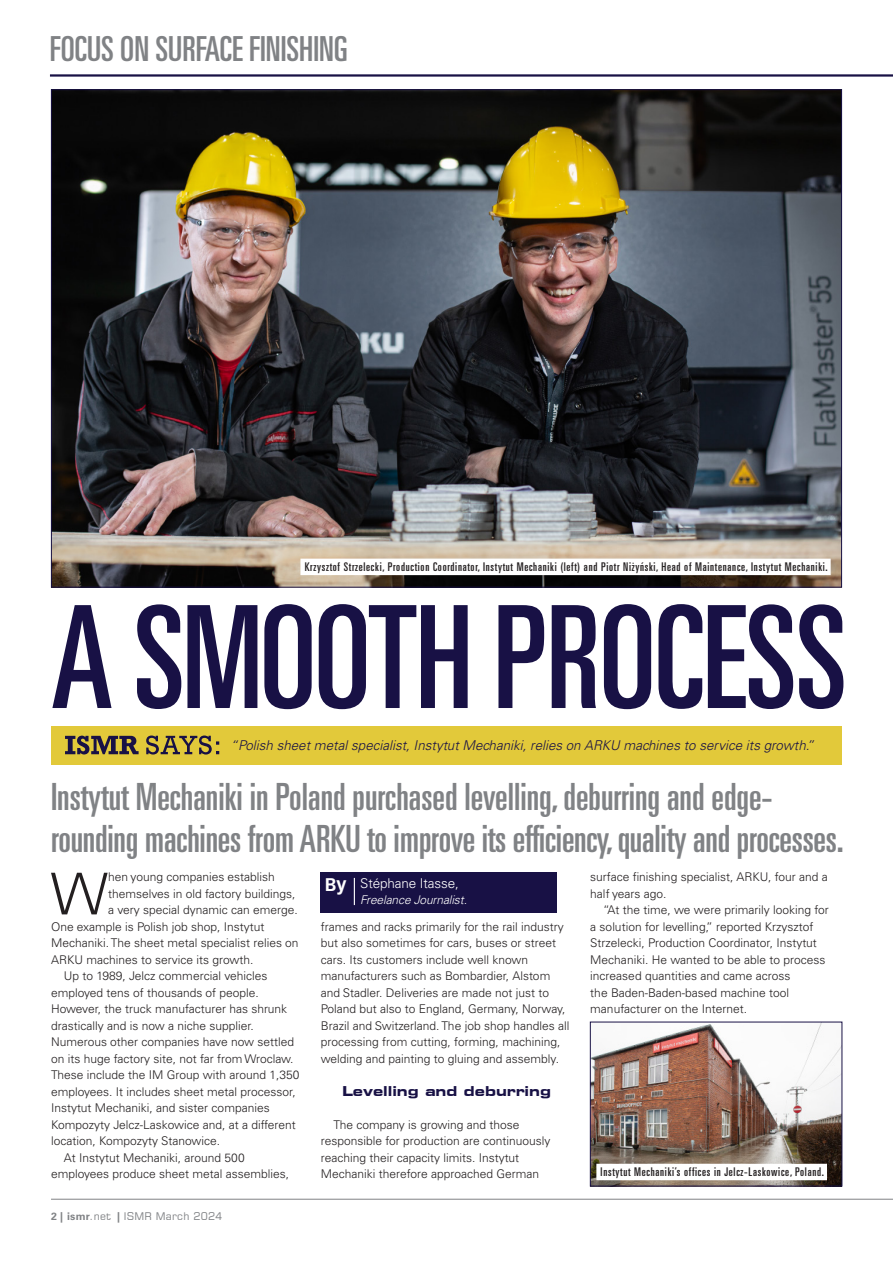
<style>
.page{position:relative;width:893px;height:1263px;background:#fff}
.page>*{position:absolute;margin:0;border:0;box-sizing:border-box;transform-origin:0 0}
.F_Headline{font:142.5px "Univers LT Pro Ult Cond";letter-spacing:-.01em;color:#181145}
.Feat_first_para_drop_cap{font:300 57.75px "Univers LT Pro 45";color:#231f20}
.Subdeck{font:37.5px/42px "Univers LT Pro Ult Cond";letter-spacing:-.005em;color:#808285}
.t1{font:34.5px "Univers LT Pro Ult Cond";color:#808285}
.Sub_head_in_body{font:700 18px "Vectora LT Pro";color:#fff}
.ISMR_Says_quote{font:italic 300 13.5px "Univers LT Pro 45";color:#181145}
.Crosshead{font:700 expanded 13.5px "Square 721 BT";color:#181145}
.Sub_head_in_body-2{font:300 13.5px "Univers LT Pro 45";letter-spacing:-.01em;color:#fff}
.Body_copy{font:300 12px/16.5px "Univers LT Pro 45";color:#231f20}
.Feat_first_para_drop_cap-2{font:300 12px "Univers LT Pro 45";color:#231f20}
.Captions{font:12px "Univers LT Pro Ult Cond";letter-spacing:.06em;color:#231f20}
.Sub_head_in_body-3{font:italic 300 12px "Univers LT Pro 45";letter-spacing:-.01em;color:#fff}
.t2{font:10.5px "Square 721 BT";letter-spacing:.02em;color:#808285}
.s1{font-family:"Univers LT Pro 65";font-weight:700}
</style>
<div class="page">
<hr style="left:51px;top:1199px;width:842px;height:1px;background:#808285">
<hr style="left:50px;top:74px;width:843px;height:3px;background:#181145">
<div style="left:51px;top:726px;width:791px;height:38px;background:#e2c93a"></div>
<svg style="left:65px;top:735px;width:154px;height:19px"></svg>
<div style="left:321px;top:872px;width:236px;height:40px;background:#181145"></div>
<svg style="left:354px;top:878px;width:1px;height:27px"></svg>
<img style="left:592px;top:1024px;width:248px;height:160px">
<div style="left:590px;top:1022px;width:252px;height:164px;border:1px solid #181145"></div>
<div style="left:596px;top:1164px;width:231px;height:16px;background:#fff"></div>
<img style="left:53px;top:91px;width:787px;height:494px">
<div style="left:300px;top:559px;width:531px;height:16px;background:#fff"></div>
<p class="t1" style="left:50px;top:25px;width:299px">FOCUS ON SURFACE FINISHING</p>
<p class="Captions" style="left:305px;top:558px;width:525px">Krzysztof Strzelecki, Production Coordinator, Instytut Mechaniki (left) and Piotr Niżyński, Head of Maintenance, Instytut Mechaniki.</p>
<p class="F_Headline" style="left:51px;top:559px;width:798px">A SMOOTH PROCESS</p>
<p class="ISMR_Says_quote" style="left:231px;top:737px;width:585px">“Polish sheet metal specialist, Instytut Mechaniki, relies on ARKU machines to service its growth.”</p>
<p class="Subdeck" style="left:51px;top:773px;width:794px">Instytut Mechaniki in Poland purchased levelling, deburring and edge&shy;rounding machines from ARKU to improve its efficiency, quality and processes.</p>
<p class="Feat_first_para_drop_cap" style="left:50px;top:856px;width:59px">W</p>
<p class="Feat_first_para_drop_cap-2" style="left:108px;top:869px;width:168px">hen young companies establish</p>
<p class="Feat_first_para_drop_cap-2" style="left:108px;top:886px;width:189px">themselves in old factory buildings,</p>
<p class="Feat_first_para_drop_cap-2" style="left:108px;top:902px;width:191px">a very special dynamic can emerge.</p>
<p class="Feat_first_para_drop_cap-2" style="left:51px;top:919px;width:215px">One example is Polish job shop, Instytut</p>
<p class="Feat_first_para_drop_cap-2" style="left:51px;top:935px;width:249px">Mechaniki. The sheet metal specialist relies on</p>
<p class="Feat_first_para_drop_cap-2" style="left:51px;top:952px;width:204px">ARKU machines to service its growth.</p>
<p class="Body_copy" style="left:51px;top:967px;width:250px;text-indent:13px">Up to 1989, Jelcz commercial vehicles employed tens of thousands of people.<br>However, the truck manufacturer has shrunk drastically and is now a niche supplier.<br>Numerous other companies have now settled on its huge factory site, not far from Wroclaw.<br>These include the IM Group with around 1,350 employees. It includes sheet metal processor, Instytut Mechaniki, and sister companies Kompozyty Jelcz-Laskowice and, at a different location, Kompozyty Stanowice.</p>
<p class="Body_copy" style="left:51px;top:1149px;width:240px;text-indent:13px">At Instytut Mechaniki, around 500 employees produce sheet metal assemblies,</p>
<p class="t2" style="left:51px;top:1209px;width:173px"><span class="s1">2 | ismr</span>.net <span class="s1">|</span> ISMR March 2024</p>
<p class="Sub_head_in_body" style="left:325px;top:873px;width:23px">By</p>
<p class="Sub_head_in_body-2" style="left:360px;top:874px;width:100px">Stéphane Itasse,</p>
<p class="Sub_head_in_body-3" style="left:360px;top:892px;width:108px">Freelance Journalist.</p>
<p class="Body_copy" style="left:321px;top:918px;width:250px">frames and racks primarily for the rail industry but also sometimes for cars, buses or street cars. Its customers include well known manufacturers such as Bombardier, Alstom and Stadler. Deliveries are made not just to Poland but also to England, Germany, Norway, Brazil and Switzerland. The job shop handles all processing from cutting, forming, machining, welding and painting to gluing and assembly.</p>
<p class="Crosshead" style="left:342px;top:1083px;width:210px">Levelling and deburring</p>
<p class="Body_copy" style="left:321px;top:1116px;width:231px;text-indent:13px">The company is growing and those responsible for production are continuously reaching their capacity limits. Instytut Mechaniki therefore approached German</p>
<p class="Body_copy" style="left:590px;top:868px;width:239px">surface finishing specialist, ARKU, four and a half years ago.</p>
<p class="Body_copy" style="left:590px;top:901px;width:240px;text-indent:13px">“At the time, we were primarily looking for a solution for levelling,” reported Krzysztof Strzelecki, Production Coordinator, Instytut Mechaniki. He wanted to be able to process increased quantities and came across<br>the Baden-Baden-based machine tool manufacturer on the Internet.</p>
<p class="Captions" style="left:601px;top:1163px;width:225px">Instytut Mechaniki’s offices in Jelcz-Laskowice, Poland.</p>
</div>
